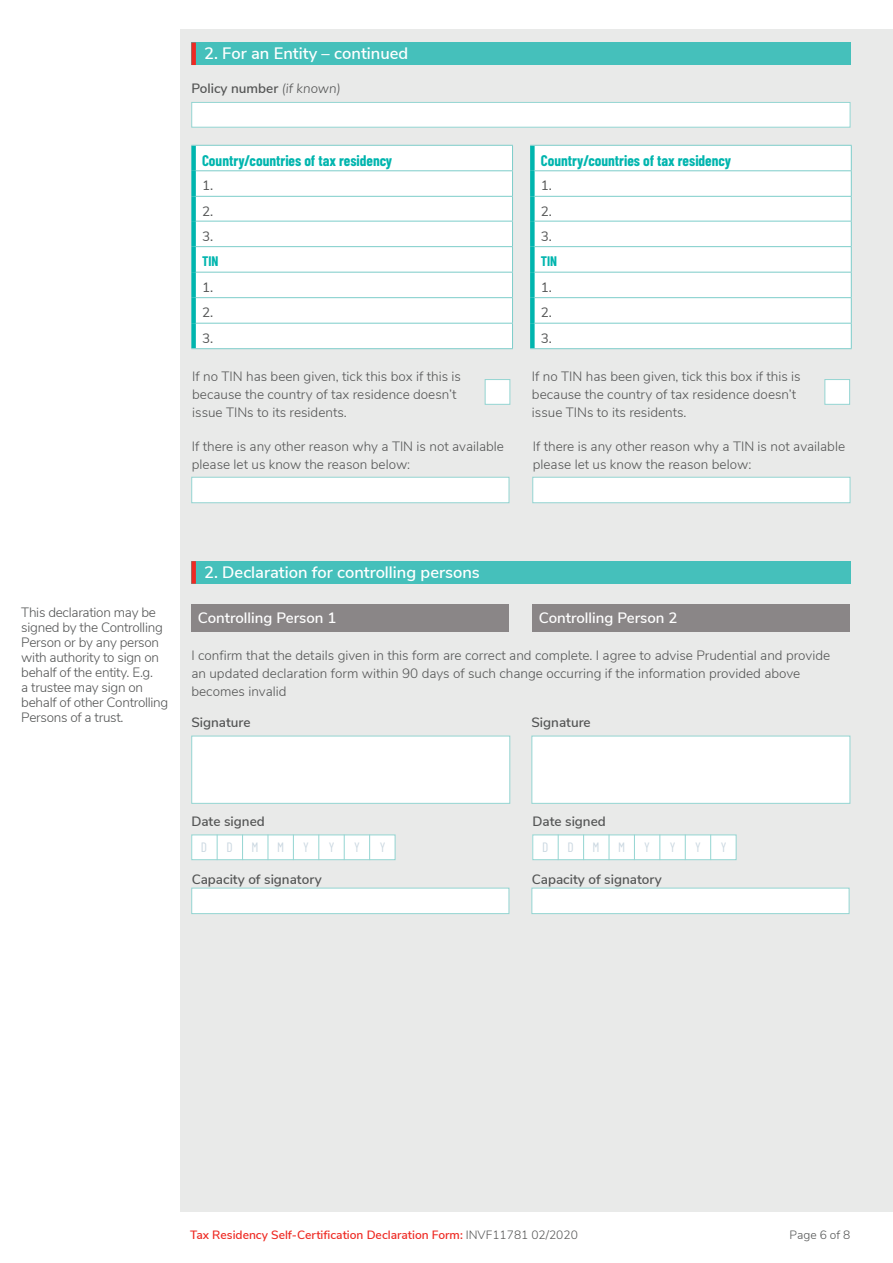
<style>
.page{position:relative;width:893px;height:1263px;background:#fff}
.page>*{position:absolute;margin:0;border:0;box-sizing:border-box;transform-origin:0 0}
.t1{font:600 16.5px "Nunito Sans";color:#fff}
.t2{font:700 15px "Barlow Condensed";color:#00b5ae}
.t3{font:600 15px "Nunito Sans";color:#fff}
.t4{font:300 13.5px/18px "Nunito Sans";color:#545555}
.t5{font:300 13.5px/15px "Nunito Sans";letter-spacing:-.02em;color:#545555}
.t6{font:600 13.5px "Nunito Sans";color:#545555}
.t7{font:13.5px/25.2px "Nunito Sans";color:#545555;text-align:justify}
.t8{font:13.5px "Barlow Condensed";color:#cbd8e1}
.t9{font:700 13.5px "Barlow Condensed";color:#00b5ae}
.t10{font:600 12px "Nunito Sans";color:#ee2a23}
.t11{font:300 12px "Nunito Sans";color:#545555}
.s1{font-weight:300;font-style:italic}
.s2{font-weight:300;color:#545555}
</style>
<div class="page">
<div style="left:181px;top:30px;width:712px;height:1182px;background:#e9eae9"></div>
<div style="left:191px;top:43px;width:659px;height:22px;background:#45c0bb"></div>
<div style="left:191px;top:43px;width:5px;height:22px;background:#ee2a23"></div>
<div style="left:191px;top:102px;width:659px;height:26px;background:#fff;border:1px solid #94d5d2"></div>
<div style="left:191px;top:146px;width:5px;height:25px;background:#00b5ae"></div>
<div style="left:191px;top:171px;width:5px;height:25px;background:#00b5ae"></div>
<div style="left:191px;top:196px;width:5px;height:25px;background:#00b5ae"></div>
<div style="left:191px;top:221px;width:5px;height:26px;background:#00b5ae"></div>
<div style="left:191px;top:247px;width:5px;height:25px;background:#00b5ae"></div>
<div style="left:191px;top:272px;width:5px;height:26px;background:#00b5ae"></div>
<div style="left:191px;top:298px;width:5px;height:25px;background:#00b5ae"></div>
<div style="left:191px;top:323px;width:5px;height:25px;background:#00b5ae"></div>
<hr style="left:191px;top:145px;width:322px;height:1px;background:#7dcdca">
<svg style="left:194px;top:145px;width:319px;height:203px;background:#f8fcfc"></svg>
<hr style="left:191px;top:348px;width:322px;height:1px;background:#7dcdca">
<div style="left:530px;top:146px;width:5px;height:25px;background:#00b5ae"></div>
<div style="left:530px;top:171px;width:5px;height:25px;background:#00b5ae"></div>
<div style="left:530px;top:196px;width:5px;height:25px;background:#00b5ae"></div>
<div style="left:530px;top:221px;width:5px;height:26px;background:#00b5ae"></div>
<div style="left:530px;top:247px;width:5px;height:25px;background:#00b5ae"></div>
<div style="left:530px;top:272px;width:5px;height:26px;background:#00b5ae"></div>
<div style="left:530px;top:298px;width:5px;height:25px;background:#00b5ae"></div>
<div style="left:530px;top:323px;width:5px;height:25px;background:#00b5ae"></div>
<hr style="left:530px;top:145px;width:322px;height:1px;background:#7dcdca">
<svg style="left:532px;top:145px;width:320px;height:203px;background:#edf9f8"></svg>
<hr style="left:530px;top:348px;width:322px;height:1px;background:#7dcdca">
<div style="left:485px;top:379px;width:25px;height:26px;background:#fff;border:1px solid #94d5d2"></div>
<div style="left:824px;top:379px;width:26px;height:26px;background:#fff;border:1px solid #94d5d2"></div>
<div style="left:191px;top:477px;width:318px;height:26px;background:#fff;border:1px solid #94d5d2"></div>
<div style="left:532px;top:477px;width:318px;height:26px;background:#fff;border:1px solid #94d5d2"></div>
<div style="left:191px;top:561px;width:659px;height:23px;background:#45c0bb"></div>
<div style="left:191px;top:561px;width:5px;height:23px;background:#ee2a23"></div>
<div style="left:192px;top:835px;width:203px;height:25px;background:#fff"></div>
<div style="left:191px;top:834px;width:204px;height:26px;border:1px solid #94d5d2"></div>
<svg style="left:217px;top:834px;width:1px;height:26px"></svg>
<svg style="left:242px;top:834px;width:1px;height:26px"></svg>
<svg style="left:268px;top:834px;width:1px;height:26px"></svg>
<svg style="left:293px;top:834px;width:1px;height:26px"></svg>
<svg style="left:318px;top:834px;width:1px;height:26px"></svg>
<svg style="left:344px;top:834px;width:1px;height:26px"></svg>
<svg style="left:369px;top:834px;width:1px;height:26px"></svg>
<div style="left:191px;top:603px;width:318px;height:28px;background:#8a8687"></div>
<div style="left:532px;top:603px;width:318px;height:28px;background:#8a8687"></div>
<div style="left:191px;top:736px;width:319px;height:68px;background:#fff;border:1px solid #94d5d2"></div>
<div style="left:531px;top:736px;width:319px;height:68px;background:#fff;border:1px solid #94d5d2"></div>
<div style="left:533px;top:835px;width:203px;height:25px;background:#fff"></div>
<div style="left:532px;top:834px;width:204px;height:26px;border:1px solid #94d5d2"></div>
<svg style="left:558px;top:834px;width:1px;height:26px"></svg>
<svg style="left:583px;top:834px;width:1px;height:26px"></svg>
<svg style="left:609px;top:834px;width:1px;height:26px"></svg>
<svg style="left:634px;top:834px;width:1px;height:26px"></svg>
<svg style="left:659px;top:834px;width:1px;height:26px"></svg>
<svg style="left:685px;top:834px;width:1px;height:26px"></svg>
<svg style="left:710px;top:834px;width:1px;height:26px"></svg>
<div style="left:191px;top:888px;width:318px;height:26px;background:#fff;border:1px solid #94d5d2"></div>
<div style="left:531px;top:888px;width:318px;height:26px;background:#fff;border:1px solid #94d5d2"></div>
<p class="t1" style="left:204px;top:41px;width:206px">2. For an Entity – continued</p>
<p class="t6" style="left:191px;top:79px;width:151px">Policy number <span class="s1">(if known)</span></p>
<p class="t2" style="left:202px;top:149px;width:192px">Country/countries of tax residency</p>
<p class="t7" style="left:202px;top:172px;width:13px">1.<br>2.<br>3.</p>
<p class="t9" style="left:202px;top:252px;width:18px">TIN</p>
<p class="t7" style="left:202px;top:273px;width:13px">1.<br>2.<br>3.</p>
<p class="t2" style="left:541px;top:149px;width:192px">Country/countries of tax residency</p>
<p class="t7" style="left:541px;top:172px;width:13px">1.<br>2.<br>3.</p>
<p class="t9" style="left:541px;top:252px;width:18px">TIN</p>
<p class="t7" style="left:541px;top:273px;width:13px">1.<br>2.<br>3.</p>
<p class="t4" style="left:192px;top:366px;width:270px">If no TIN has been given, tick this box if this is because the country of tax residence doesn’t issue TINs to its residents.</p>
<p class="t4" style="left:532px;top:366px;width:270px">If no TIN has been given, tick this box if this is because the country of tax residence doesn’t issue TINs to its residents.</p>
<p class="t4" style="left:192px;top:437px;width:314px">If there is any other reason why a TIN is not available please let us know the reason below:</p>
<p class="t4" style="left:533px;top:437px;width:314px">If there is any other reason why a TIN is not available please let us know the reason below:</p>
<p class="t5" style="left:21px;top:604px;width:149px">This declaration may be signed by the Controlling<br>Person or by any person with authority to sign on behalf of the entity. E.g.<br>a trustee may sign on behalf of other Controlling<br>Persons of a trust.</p>
<p class="t1" style="left:204px;top:560px;width:277px">2. Declaration for controlling persons</p>
<p class="t3" style="left:198px;top:607px;width:140px">Controlling Person 1</p>
<p class="t3" style="left:539px;top:607px;width:140px">Controlling Person 2</p>
<p class="t4" style="left:191px;top:645px;width:640px">I confirm that the details given in this form are correct and complete. I agree to advise Prudential and provide an updated declaration form within 90 days of such change occurring if the information provided above becomes invalid</p>
<p class="t6" style="left:191px;top:712px;width:61px">Signature</p>
<p class="t6" style="left:531px;top:712px;width:61px">Signature</p>
<p class="t6" style="left:191px;top:811px;width:75px">Date signed</p>
<p class="t8" style="left:201px;top:837px;width:8px">D</p>
<p class="t8" style="left:226px;top:837px;width:8px">D</p>
<p class="t8" style="left:252px;top:837px;width:9px">M</p>
<p class="t8" style="left:277px;top:837px;width:9px">M</p>
<p class="t8" style="left:303px;top:837px;width:7px">Y</p>
<p class="t8" style="left:329px;top:837px;width:7px">Y</p>
<p class="t8" style="left:354px;top:837px;width:7px">Y</p>
<p class="t8" style="left:380px;top:837px;width:7px">Y</p>
<p class="t6" style="left:532px;top:811px;width:75px">Date signed</p>
<p class="t8" style="left:542px;top:837px;width:8px">D</p>
<p class="t8" style="left:567px;top:837px;width:8px">D</p>
<p class="t8" style="left:593px;top:837px;width:9px">M</p>
<p class="t8" style="left:618px;top:837px;width:9px">M</p>
<p class="t8" style="left:644px;top:837px;width:7px">Y</p>
<p class="t8" style="left:670px;top:837px;width:7px">Y</p>
<p class="t8" style="left:695px;top:837px;width:7px">Y</p>
<p class="t8" style="left:721px;top:837px;width:7px">Y</p>
<p class="t6" style="left:192px;top:869px;width:131px">Capacity of signatory</p>
<p class="t6" style="left:532px;top:869px;width:131px">Capacity of signatory</p>
<p class="t10" style="left:190px;top:1226px;width:389px">Tax Residency Self-Certification Declaration Form: <span class="s2">INVF11781 02/2020</span></p>
<p class="t11" style="left:790px;top:1226px;width:62px">Page 6 of 8</p>
</div>
